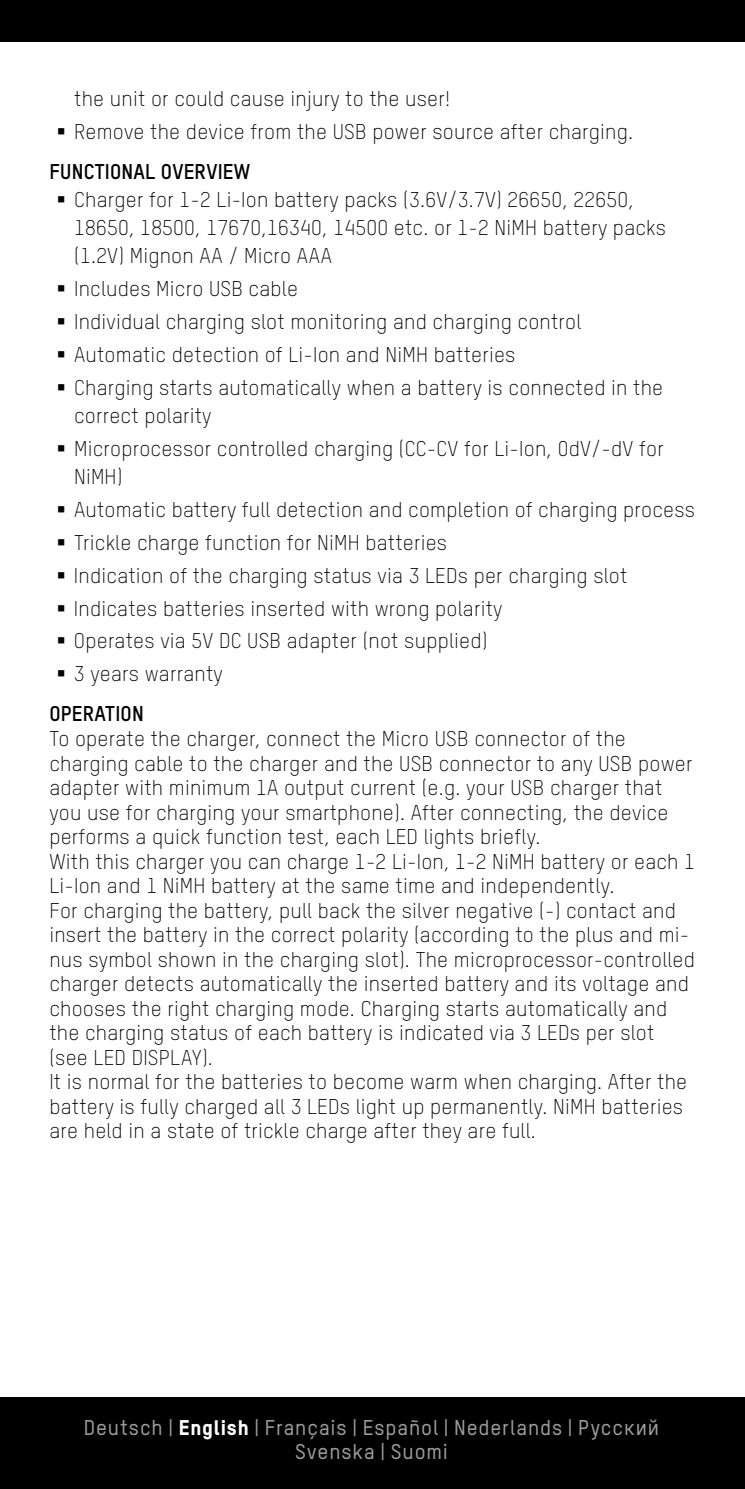
<style>
.page{position:relative;width:745px;height:1489px;background:#fff}
.page>*{position:absolute;margin:0;border:0;box-sizing:border-box;transform-origin:0 0}
.t1{font:300 21px/24.5px "TSTARPRO";letter-spacing:.01em;color:#000}
.t2{font:500 21px/24.5px "TSTARPRO";letter-spacing:.045em;color:#9d9c9c;text-align:center}
.t3{font:700 21px "TSTARPRO";letter-spacing:.01em;color:#000}
.s1{font-weight:800;color:#fff}
</style>
<div class="page">
<div style="left:0;top:0;width:744px;height:42px;background:#000"></div>
<div style="left:0;top:1397px;width:744px;height:91px;background:#000"></div>
<p class="t1" style="left:74px;top:82px;width:560px;line-height:32.9px">the unit or could cause injury to the user!<br>Remove the device from the USB power source after charging.</p>
<p class="t3" style="left:50px;top:158px;width:202px">FUNCTIONAL OVERVIEW</p>
<p class="t1" style="left:74px;top:185px;width:593px;line-height:28px">Charger for 1-2 Li-Ion battery packs (3.6V/3.7V) 26650, 22650,<br>18650, 18500, 17670,16340, 14500 etc. or 1-2 NiMH battery packs (1.2V) Mignon AA / Micro AAA</p>
<p class="t1" style="left:74px;top:272px;width:590px;line-height:32.9px">Includes Micro USB cable<br>Individual charging slot monitoring and charging control Automatic detection of Li-Ion and NiMH batteries<br>Charging starts automatically when a battery is connected in the</p>
<p class="t1" style="left:74px;top:399px;width:591px;line-height:32.9px">correct polarity<br>Microprocessor controlled charging (CC-CV for Li-Ion, 0dV/-dV for</p>
<p class="t1" style="left:74px;top:460px;width:622px;line-height:32.9px">NiMH)<br>Automatic battery full detection and completion of charging process Trickle charge function for NiMH batteries<br>Indication of the charging status via 3 LEDs per charging slot Indicates batteries inserted with wrong polarity<br>Operates via 5V DC USB adapter (not supplied)<br>3 years warranty</p>
<p class="t3" style="left:49px;top:701px;width:96px">OPERATION</p>
<p class="t1" style="left:49px;top:726px;width:646px">To operate the charger, connect the Micro USB connector of the charging cable to the charger and the USB connector to any USB power adapter with minimum 1A output current (e.g. your USB charger that you use for charging your smartphone). After connecting, the device performs a quick function test, each LED lights briefly.<br>With this charger you can charge 1-2 Li-Ion, 1-2 NiMH battery or each 1<br>Li-Ion and 1 NiMH battery at the same time and independently.<br>For charging the battery, pull back the silver negative (-) contact and insert the battery in the correct polarity (according to the plus and mi&shy;nus symbol shown in the charging slot). The microprocessor-controlled charger detects automatically the inserted battery and its voltage and chooses the right charging mode. Charging starts automatically and the charging status of each battery is indicated via 3 LEDs per slot (see LED DISPLAY).<br>It is normal for the batteries to become warm when charging. After the battery is fully charged all 3 LEDs light up permanently. NiMH batteries are held in a state of trickle charge after they are full.</p>
<p class="t2" style="left:84px;top:1416px;width:576px">Deutsch | <span class="s1">English</span> | Français | Español | Nederlands | Pусский<br>Svenska | Suomi</p>
</div>
